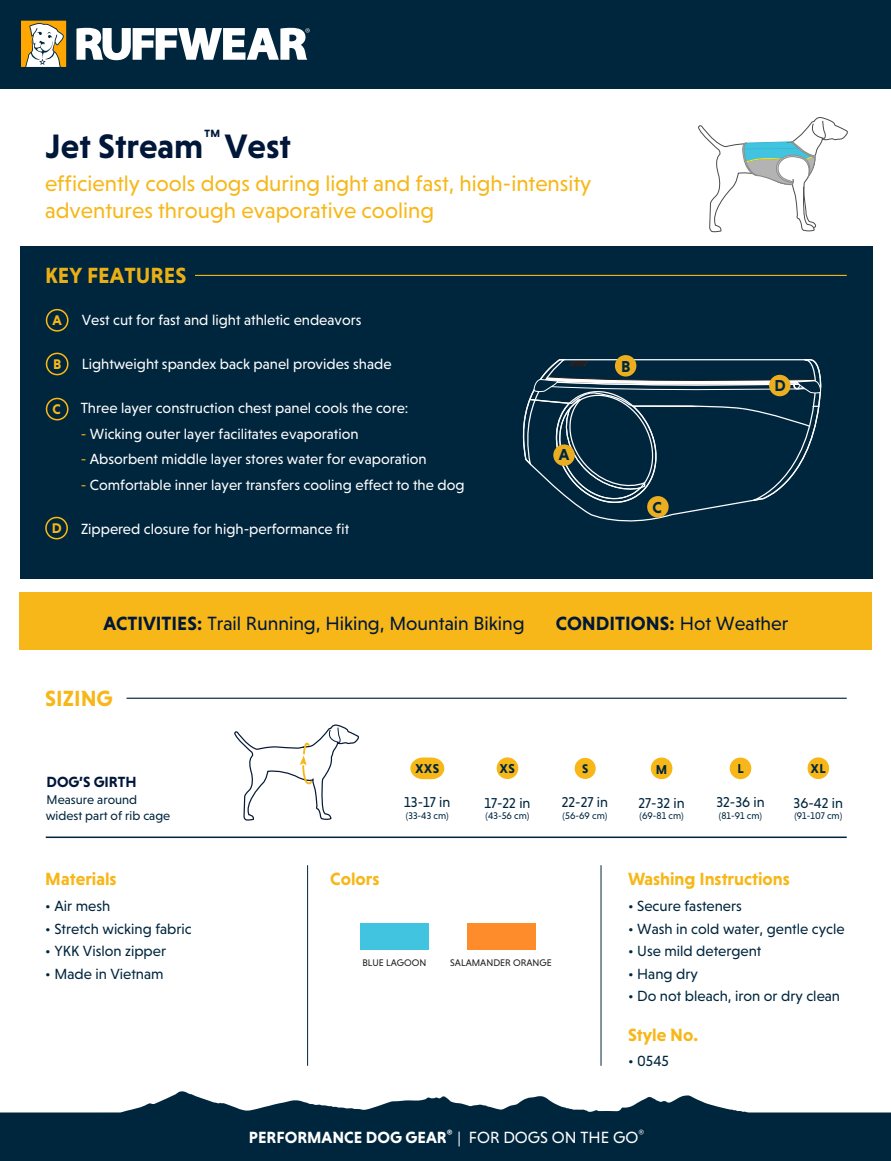
<style>
.page{position:relative;width:891px;height:1161px;background:#fff}
.page>*{position:absolute;margin:0;border:0;box-sizing:border-box;transform-origin:0 0}
.t1{font:700 34.5px "Niveau Grotesk";color:#001739}
.t2{font:22.5px/27px "Niveau Grotesk";color:#f7b718}
.t3{font:700 22.35px "Niveau Grotesk";color:#ebaf16}
.t4{font:700 22.35px "Niveau Grotesk";color:#f7b718}
.t5{font:19.5px "Niveau Grotesk";color:#001739}
.t6{font:700 19.5px "Niveau Grotesk";color:#001739}
.t7{font:700 18px "Niveau Grotesk";color:#f7b718}
.t8{font:700 16.5px "Niveau Grotesk";color:#fff}
.t9{font:700 16.2px "Niveau Grotesk";color:#00263e}
.t10{font:15px "Niveau Grotesk";color:#fff}
.t11{font:15px "Niveau Grotesk";color:#00263e}
.t12{font:700 15px "Niveau Grotesk";color:#001739}
.t13{font:14.55px "Niveau Grotesk";color:#00263e}
.t14{font:700 14.25px "Niveau Grotesk";color:#f7b718}
.t15{font:700 13.2px "Niveau Grotesk";color:#00263e}
.t16{font:700 13.05px "Niveau Grotesk";color:#00263e}
.t17{font:12.9px/15.5px "Niveau Grotesk";color:#00263e}
.t18{font:700 12.75px "Niveau Grotesk";color:#00263e}
.t19{font:9.75px "Niveau Grotesk";color:#00263e}
.t20{font:9.75px "Niveau Grotesk";color:#221e1f}
.s1{color:#ffa700}
.s2{font-weight:700}
.s3{font-weight:400}
</style>
<div class="page">
<div style="left:0;top:0;width:891px;height:88px;background:#00263e"></div>
<svg style="left:76px;top:28px;width:234px;height:32px"></svg>
<svg style="left:21px;top:20px;width:46px;height:47px;background:#dabc7c"></svg>
<div style="left:20px;top:246px;width:852px;height:333px;background:#00263e"></div>
<hr style="left:46px;top:837px;width:801px;height:1px;background:#00263e">
<hr style="left:307px;top:865px;width:1px;height:201px;background:#00263e">
<hr style="left:601px;top:865px;width:1px;height:201px;background:#00263e">
<hr style="left:127px;top:698px;width:720px;height:1px;background:#00263e">
<hr style="left:195px;top:275px;width:652px;height:1px;background:#f7b718">
<svg style="left:234px;top:724px;width:128px;height:115px"></svg>
<div style="left:46px;top:398px;width:23px;height:22px;border:2px solid #fdb913;border-radius:10px"></div>
<div style="left:46px;top:309px;width:23px;height:23px;border:2px solid #fdb913;border-radius:10px"></div>
<div style="left:46px;top:353px;width:23px;height:22px;border:2px solid #fdb913;border-radius:10px"></div>
<div style="left:45px;top:517px;width:23px;height:22px;border:2px solid #fdb913;border-radius:10px"></div>
<svg style="left:698px;top:117px;width:150px;height:116px"></svg>
<svg style="left:522px;top:355px;width:300px;height:167px"></svg>
<div style="left:553px;top:444px;width:22px;height:22px;background:#eaae20;border-radius:50%"></div>
<div style="left:615px;top:355px;width:21px;height:22px;background:#eaae20;border-radius:50%"></div>
<div style="left:647px;top:496px;width:22px;height:22px;background:#eaae20;border-radius:50%"></div>
<div style="left:769px;top:375px;width:22px;height:21px;background:#eaae20;border-radius:50%"></div>
<div style="left:467px;top:923px;width:69px;height:26px;background:#ff8c2b"></div>
<div style="left:360px;top:923px;width:69px;height:26px;background:#41c4e0"></div>
<div style="left:19px;top:592px;width:853px;height:58px;background:#f7b718"></div>
<svg style="left:410px;top:758px;width:35px;height:21px"></svg>
<div style="left:651px;top:758px;width:22px;height:21px;background:#f7b718;border-radius:11px"></div>
<div style="left:574px;top:758px;width:22px;height:21px;background:#f7b718;border-radius:10px"></div>
<div style="left:497px;top:757px;width:21px;height:22px;background:#f7b718;border-radius:50%"></div>
<div style="left:730px;top:758px;width:22px;height:21px;background:#f7b718;border-radius:11px"></div>
<div style="left:808px;top:757px;width:21px;height:22px;background:#f7b718;border-radius:50%"></div>
<svg style="left:0;top:1091px;width:891px;height:70px;fill:#00263e"></svg>
<h1 class="t1" style="left:46px;top:126px;width:247px">Jet Stream<sup>™</sup> Vest</h1>
<h2 class="t2" style="left:45px;top:170px;width:548px">efficiently cools dogs during light and fast, high-intensity adventures through evaporative cooling</h2>
<h3 class="t3" style="left:45px;top:262px;width:143px">KEY FEATURES</h3>
<p class="t14" style="left:52px;top:312px;width:11px">A</p>
<p class="t14" style="left:53px;top:356px;width:10px">B</p>
<p class="t14" style="left:52px;top:401px;width:10px">C</p>
<p class="t10" style="left:82px;top:311px;width:281px">Vest cut for fast and light athletic endeavors</p>
<p class="t10" style="left:82px;top:355px;width:311px">Lightweight spandex back panel provides shade</p>
<p class="t10" style="left:81px;top:400px;width:329px">Three layer construction chest panel cools the core:</p>
<p class="t10" style="left:81px;top:425px;width:279px"><span class="s1">-</span> Wicking outer layer facilitates evaporation</p>
<p class="t10" style="left:81px;top:451px;width:347px"><span class="s1">-</span> Absorbent middle layer stores water for evaporation</p>
<p class="t10" style="left:81px;top:476px;width:385px"><span class="s1">-</span> Comfortable inner layer transfers cooling effect to the dog</p>
<p class="t14" style="left:52px;top:520px;width:11px">D</p>
<p class="t10" style="left:81px;top:520px;width:270px">Zippered closure for high-performance fit</p>
<p class="t9" style="left:559px;top:445px;width:12px">A</p>
<p class="t9" style="left:621px;top:357px;width:11px">B</p>
<p class="t9" style="left:653px;top:498px;width:11px">C</p>
<p class="t9" style="left:774px;top:376px;width:13px">D</p>
<h3 class="t5" style="left:103px;top:612px;width:423px"><span class="s2">ACTIVITIES:</span> Trail Running, Hiking, Mountain Biking</h3>
<h3 class="t6" style="left:556px;top:612px;width:234px">CONDITIONS: <span class="s3">Hot Weather</span></h3>
<h3 class="t4" style="left:45px;top:686px;width:69px">SIZING</h3>
<p class="t12" style="left:47px;top:773px;width:92px">DOG’S GIRTH</p>
<p class="t17" style="left:46px;top:792px;width:126px">Measure around widest part of rib cage</p>
<p class="t7" style="left:45px;top:869px;width:73px">Materials</p>
<p class="t11" style="left:45px;top:898px;width:66px">• Air mesh</p>
<p class="t11" style="left:45px;top:920px;width:148px">• Stretch wicking fabric</p>
<p class="t11" style="left:45px;top:943px;width:122px">• YKK Vislon zipper</p>
<p class="t11" style="left:45px;top:965px;width:120px">• Made in Vietnam</p>
<p class="t15" style="left:416px;top:761px;width:25px">XXS</p>
<p class="t15" style="left:500px;top:761px;width:17px">XS</p>
<p class="t18" style="left:582px;top:761px;width:8px">S</p>
<p class="t16" style="left:656px;top:762px;width:13px">M</p>
<p class="t16" style="left:737px;top:761px;width:8px">L</p>
<p class="t16" style="left:811px;top:761px;width:16px">XL</p>
<p class="t13" style="left:404px;top:794px;width:48px">13-17 in</p>
<p class="t13" style="left:484px;top:794px;width:48px">17-22 in</p>
<p class="t13" style="left:562px;top:794px;width:48px">22-27 in</p>
<p class="t13" style="left:639px;top:794px;width:48px">27-32 in</p>
<p class="t13" style="left:716px;top:794px;width:50px">32-36 in</p>
<p class="t13" style="left:794px;top:794px;width:51px">36-42 in</p>
<p class="t19" style="left:406px;top:810px;width:44px">(33-43 cm)</p>
<p class="t19" style="left:486px;top:810px;width:45px">(43-56 cm)</p>
<p class="t19" style="left:563px;top:810px;width:46px">(56-69 cm)</p>
<p class="t19" style="left:640px;top:810px;width:46px">(69-81 cm)</p>
<p class="t19" style="left:719px;top:810px;width:45px">(81-91 cm)</p>
<p class="t19" style="left:794px;top:810px;width:49px">(91-107 cm)</p>
<p class="t7" style="left:330px;top:869px;width:51px">Colors</p>
<p class="t7" style="left:628px;top:869px;width:163px">Washing Instructions</p>
<p class="t20" style="left:362px;top:957px;width:66px">BLUE LAGOON</p>
<p class="t20" style="left:450px;top:957px;width:103px">SALAMANDER ORANGE</p>
<p class="t11" style="left:628px;top:898px;width:115px">• Secure fasteners</p>
<p class="t11" style="left:628px;top:920px;width:218px">• Wash in cold water, gentle cycle</p>
<p class="t11" style="left:628px;top:943px;width:135px">• Use mild detergent</p>
<p class="t11" style="left:628px;top:965px;width:71px">• Hang dry</p>
<p class="t11" style="left:628px;top:988px;width:214px">• Do not bleach, iron or dry clean</p>
<p class="t7" style="left:628px;top:1024px;width:72px">Style No.</p>
<p class="t11" style="left:628px;top:1052px;width:42px">• 0545</p>
<p class="t8" style="left:249px;top:1127px;width:397px">PERFORMANCE DOG GEAR<sup>®</sup> <span class="s3">| FOR DOGS ON THE GO</span><sup>®</sup></p>
</div>
